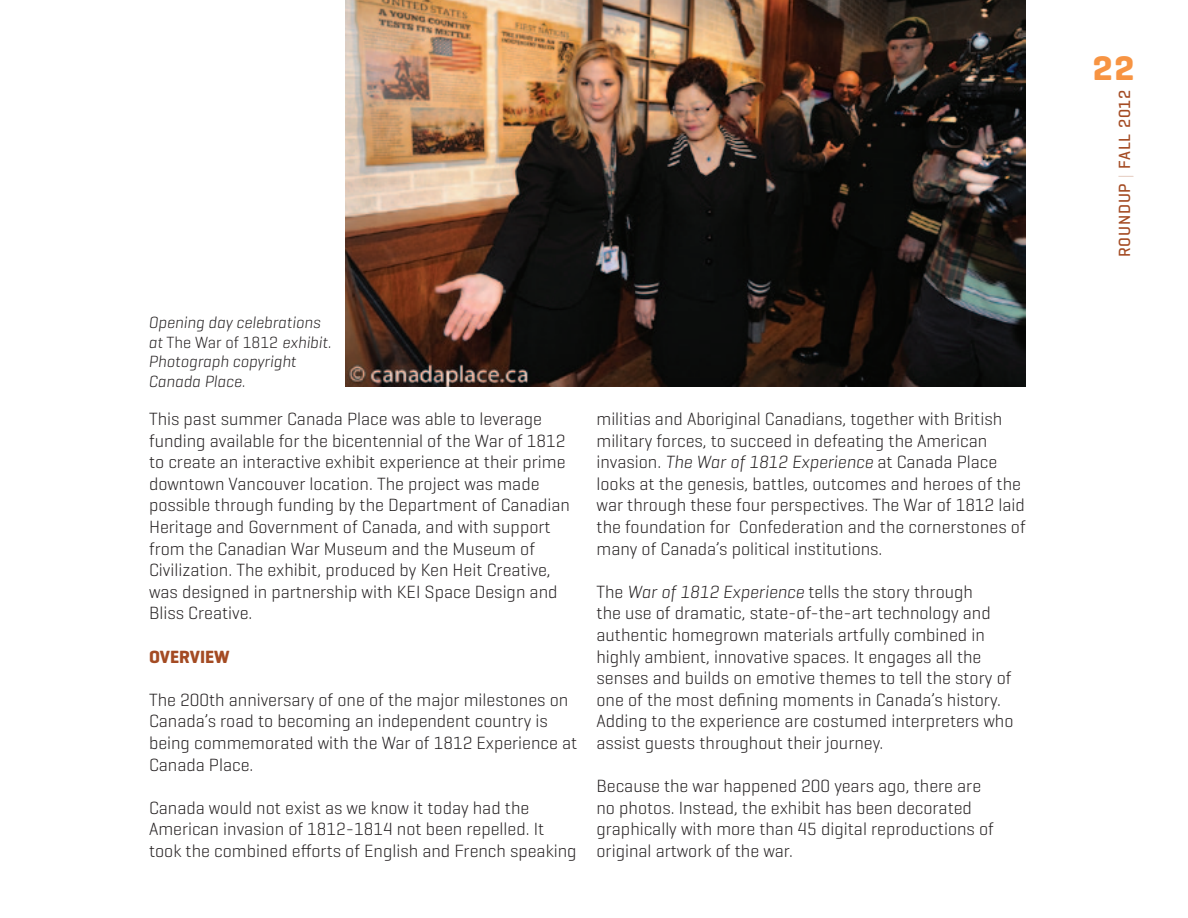
<style>
.page{position:relative;width:1188px;height:918px;background:#fff}
.page>*{position:absolute;margin:0;border:0;box-sizing:border-box;transform-origin:0 0}
.t1{font:700 34.8px "Geogrotesque";color:#f79443}
.t2{font:300 18px/21.6px "Geogrotesque";color:#231f20}
.t3{font:700 18px "Geogrotesque";color:#a44b23}
.t4{font:italic 300 16.5px/19.8px "Geogrotesque";color:#231f20}
.t5{font:500 16.5px "Geogrotesque";letter-spacing:.05em;color:#a44b23}
.s1{font-style:normal}
.s2{font-style:italic}
.s3{font-weight:100}
</style>
<div class="page">
<img style="left:346px;top:0;width:680px;height:387px">
<p class="t4" style="left:148px;top:312px;width:184px">Opening day celebrations at <span class="s1">The War of 1812</span> exhibit.<br>Photograph copyright<br>Canada Place.</p>
<p class="t2" style="left:149px;top:407px;width:422px">This past summer Canada Place was able to leverage funding available for the bicentennial of the War of 1812 to create an interactive exhibit experience at their prime downtown Vancouver location. The project was made possible through funding by the Department of Canadian Heritage and Government of Canada, and with support from the Canadian War Museum and the Museum of Civilization. The exhibit, produced by Ken Heit Creative, was designed in partnership with KEI Space Design and Bliss Creative.</p>
<p class="t3" style="left:149px;top:645px;width:69px">OVERVIEW</p>
<p class="t2" style="left:149px;top:688px;width:430px">The 200th anniversary of one of the major milestones on Canada’s road to becoming an independent country is being commemorated with the War of 1812 Experience at Canada Place.</p>
<p class="t2" style="left:149px;top:796px;width:429px">Canada would not exist as we know it today had the<br>American invasion of 1812-1814 not been repelled. It took the combined efforts of English and French speaking</p>
<p class="t2" style="left:597px;top:407px;width:431px">militias and Aboriginal Canadians, together with British military forces, to succeed in defeating the American invasion. <span class="s2">The War of 1812 Experience</span> at Canada Place looks at the genesis, battles, outcomes and heroes of the war through these four perspectives. The War of 1812 laid the foundation for Confederation and the cornerstones of many of Canada’s political institutions.</p>
<p class="t2" style="left:597px;top:580px;width:419px">The <span class="s2">War of 1812 Experience</span> tells the story through<br>the use of dramatic, state-of-the-art technology and authentic homegrown materials artfully combined in highly ambient, innovative spaces. It engages all the senses and builds on emotive themes to tell the story of one of the most defining moments in Canada’s history.<br>Adding to the experience are costumed interpreters who assist guests throughout their journey.</p>
<p class="t2" style="left:597px;top:775px;width:399px">Because the war happened 200 years ago, there are no photos. Instead, the exhibit has been decorated graphically with more than 45 digital reproductions of original artwork of the war.</p>
<h1 class="t1" style="left:1093px;top:47px;width:43px">22</h1>
<p class="t5" style="left:1114px;top:257px;width:169px;rotate:-90deg">ROUNDUP <span class="s3">|</span> FALL 2012</p>
</div>
